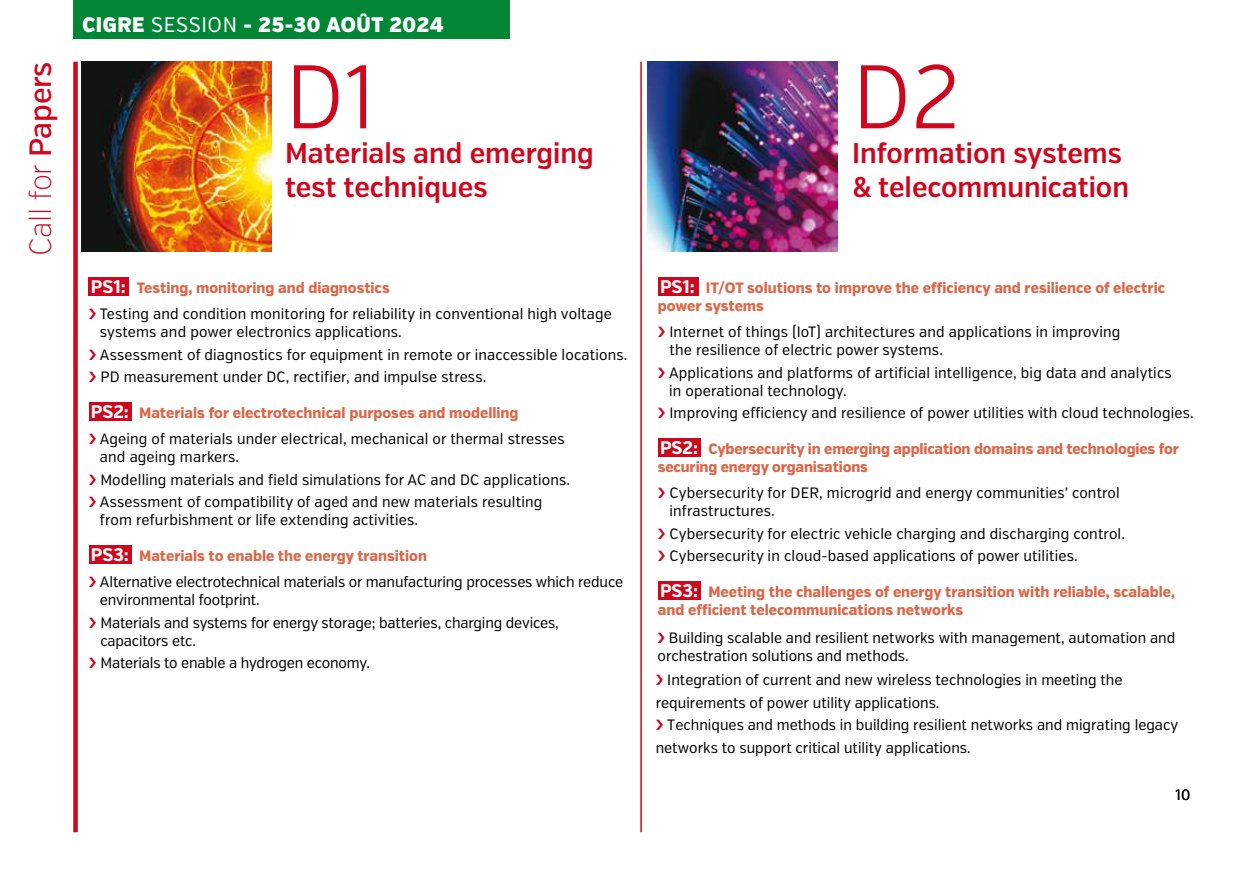
<style>
.page{position:relative;width:1234px;height:872px;background:#fff}
.page>*{position:absolute;margin:0;border:0;box-sizing:border-box;transform-origin:0 0}
.t1{font:300 90px "Verb Cond";color:#cd071e}
.t2{font:200 30.75px "Verb Cond";letter-spacing:-.01em;color:#cd071e}
.t3{font:600 28.5px/34.2px "Verb Cond";color:#cd071e}
.t4{font:900 21px "Verb Cond";letter-spacing:.03em;color:#fff}
.t5{font:15px/22.2px "Verb Cond";letter-spacing:.01em;color:#000}
.t6{font:800 15px/18px "Verb Cond";color:#db684a}
.t7{font:15px/22.2px "Verb Cond";letter-spacing:-.01em;color:#000}
.s1{font-weight:500}
.s2{font-weight:400}
.s3{font-weight:700;font-size:18.15px;color:#fff}
.s4{font-weight:800;color:#db684a}
</style>
<div class="page">
<div style="left:89px;top:277px;width:40px;height:19px;background:#cd071e"></div>
<div style="left:89px;top:402px;width:43px;height:19px;background:#cd071e"></div>
<div style="left:89px;top:545px;width:43px;height:19px;background:#cd071e"></div>
<div style="left:657px;top:277px;width:41px;height:19px;background:#cd071e"></div>
<div style="left:657px;top:438px;width:43px;height:19px;background:#cd071e"></div>
<div style="left:657px;top:581px;width:43px;height:19px;background:#cd071e"></div>
<img style="left:82px;top:62px;width:189px;height:189px">
<img style="left:647px;top:62px;width:190px;height:189px">
<div style="left:74px;top:0;width:436px;height:39px;background:#008635"></div>
<div style="left:73px;top:62px;width:5px;height:770px;background:#cd071e"></div>
<hr style="left:640px;top:62px;width:1px;height:770px;background:#cd071e">
<h2 class="t2" style="left:22px;top:256px;width:196px;rotate:-90deg">Call for <span class="s1">Papers</span></h2>
<h3 class="t4" style="left:82px;top:12px;width:85px">CigrE <span class="s2">Sessi</span></h3>
<h3 class="t4" style="left:207px;top:12px;width:237px"><span class="s2">on</span> - 25-30 Août 2024</h3>
<h1 class="t1" style="left:285px;top:44px;width:92px">D1</h1>
<h3 class="t3" style="left:285px;top:136px;width:310px">Materials and emerging test techniques</h3>
<p class="t5" style="left:100px;top:274px;width:513px;line-height:26.5px;text-indent:-9px"><span class="s3">PS1:</span> <span class="s4">Testing, monitoring and diagnostics<br></span>Testing and condition monitoring for reliability in conventional high voltage</p>
<p class="t5" style="left:100px;top:321px;width:529px">systems and power electronics applications.<br>Assessment of diagnostics for equipment in remote or inaccessible locations.<br>PD measurement under DC, rectifier, and impulse stress.</p>
<p class="t5" style="left:100px;top:399px;width:466px;line-height:26.5px;text-indent:-9px"><span class="s3">PS2:</span> <span class="s4">Materials for electrotechnical purposes and modelling<br></span>Ageing of materials under electrical, mechanical or thermal stresses</p>
<p class="t5" style="left:100px;top:446px;width:471px">and ageing markers.<br>Modelling materials and field simulations for AC and DC applications.<br>Assessment of compatibility of aged and new materials resulting</p>
<p class="t5" style="left:100px;top:509px;width:319px">from refurbishment or life extending activities.</p>
<p class="t7" style="left:100px;top:542px;width:524px;line-height:26.5px;text-indent:-9px"><span class="s3">PS3:</span> <span class="s4">Materials to enable the energy transition<br></span>Alternative electrotechnical materials or manufacturing processes which reduce</p>
<p class="t7" style="left:100px;top:589px;width:460px">environmental footprint.<br>Materials and systems for energy storage; batteries, charging devices,</p>
<p class="t7" style="left:100px;top:629px;width:271px">capacitors etc.<br>Materials to enable a hydrogen economy.</p>
<h1 class="t1" style="left:851px;top:44px;width:110px">D2</h1>
<h3 class="t3" style="left:851px;top:136px;width:278px">Information systems &amp; telecommunication</h3>
<p class="t6" style="left:657px;top:279px;width:508px"><span class="s3">PS1:</span> IT/OT solutions to improve the efficiency and resilience of electric power systems</p>
<p class="t5" style="left:669px;top:323px;width:452px;line-height:18px">Internet of things (IoT) architectures and applications in improving the resilience of electric power systems.</p>
<p class="t5" style="left:669px;top:364px;width:504px;line-height:18px">Applications and platforms of artificial intelligence, big data and analytics in operational technology.</p>
<p class="t5" style="left:669px;top:402px;width:525px">Improving efficiency and resilience of power utilities with cloud technologies.</p>
<p class="t6" style="left:657px;top:440px;width:522px"><span class="s3">PS2:</span> Cybersecurity in emerging application domains and technologies for securing energy organisations</p>
<p class="t5" style="left:669px;top:484px;width:452px;line-height:18px">Cybersecurity for DER, microgrid and energy communities’ control infrastructures.</p>
<p class="t5" style="left:669px;top:522px;width:457px">Cybersecurity for electric vehicle charging and discharging control.<br>Cybersecurity in cloud-based applications of power utilities.</p>
<p class="t6" style="left:657px;top:583px;width:518px"><span class="s3">PS3:</span> Meeting the challenges of energy transition with reliable, scalable, and efficient telecommunications networks</p>
<p class="t5" style="left:657px;top:628px;width:519px;line-height:18px;text-indent:11px">Building scalable and resilient networks with management, automation and orchestration solutions and methods.</p>
<p class="t5" style="left:655px;top:669px;width:468px;text-indent:12px">Integration of current and new wireless technologies in meeting the requirements of power utility applications.</p>
<p class="t5" style="left:655px;top:714px;width:524px;text-indent:12px">Techniques and methods in building resilient networks and migrating legacy networks to support critical utility applications.</p>
<p class="t5" style="left:1175px;top:784px;width:16px">10</p>
</div>
